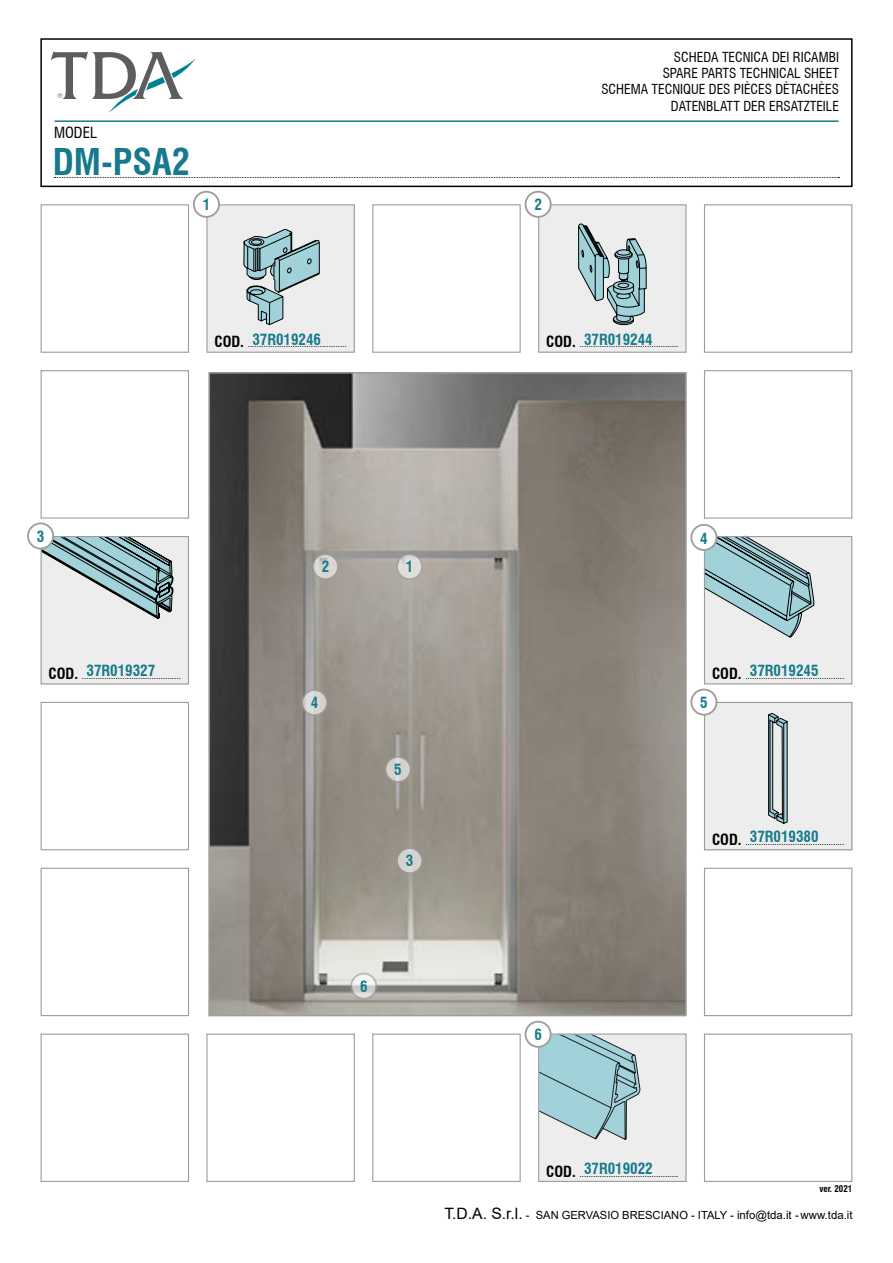
<style>
.page{position:relative;width:893px;height:1263px;background:#fff}
.page>*{position:absolute;margin:0;border:0;box-sizing:border-box;transform-origin:0 0}
.t1{font:700 condensed 36px "Swiss 721 BT";color:#177a8c}
.t2{font:700 condensed 15px "Swiss 721 BT";color:#177a8c}
.t3{font:condensed 15px "Swiss 721 BT";color:#000}
.t4{font:condensed 13.5px/16.2px "Swiss 721 BT";color:#000;text-align:right}
.t5{font:11.1px "Arial";color:#000}
.t6{font:condensed 9px "Swiss 721 BT";color:#000}
.t7{font:700 condensed 9px "Swiss 721 BT";color:#000}
.t8{font:7.2px "Montserrat";color:#5d5d5d}
.s1{font-weight:700;font-size:15px}
.s2{font-size:15.6px}
.s3{font-size:11.4px}
</style>
<div class="page">
<div style="left:40px;top:536px;width:149px;height:149px;background:#ededed"></div>
<div style="left:206px;top:204px;width:149px;height:149px;background:#ededed"></div>
<div style="left:538px;top:204px;width:149px;height:149px;background:#ededed"></div>
<div style="left:538px;top:1033px;width:149px;height:149px;background:#ededed"></div>
<div style="left:704px;top:536px;width:149px;height:148px;background:#ededed"></div>
<div style="left:704px;top:702px;width:149px;height:149px;background:#ededed"></div>
<svg style="left:578px;top:223px;width:68px;height:103px"></svg>
<svg style="left:706px;top:538px;width:108px;height:100px"></svg>
<svg style="left:540px;top:1035px;width:100px;height:105px"></svg>
<svg style="left:243px;top:229px;width:77px;height:96px"></svg>
<svg style="left:43px;top:538px;width:130px;height:81px"></svg>
<img style="left:211px;top:375px;width:473px;height:638px">
<svg style="left:768px;top:713px;width:20px;height:111px"></svg>
<div style="left:40px;top:38px;width:813px;height:149px;border:2px solid #000"></div>
<div style="left:704px;top:204px;width:148px;height:149px;border:1px solid #9d9d9d"></div>
<div style="left:41px;top:204px;width:148px;height:149px;border:1px solid #9d9d9d"></div>
<div style="left:41px;top:370px;width:148px;height:149px;border:1px solid #9d9d9d"></div>
<div style="left:206px;top:204px;width:149px;height:149px;border:1px solid #9d9d9d"></div>
<div style="left:372px;top:204px;width:149px;height:149px;border:1px solid #9d9d9d"></div>
<div style="left:538px;top:204px;width:149px;height:149px;border:1px solid #9d9d9d"></div>
<div style="left:704px;top:1033px;width:148px;height:149px;border:1px solid #9d9d9d"></div>
<div style="left:41px;top:1033px;width:148px;height:149px;border:1px solid #9d9d9d"></div>
<div style="left:206px;top:1033px;width:149px;height:149px;border:1px solid #9d9d9d"></div>
<div style="left:372px;top:1033px;width:149px;height:149px;border:1px solid #9d9d9d"></div>
<div style="left:538px;top:1033px;width:149px;height:149px;border:1px solid #9d9d9d"></div>
<div style="left:41px;top:536px;width:148px;height:148px;border:1px solid #9d9d9d"></div>
<div style="left:41px;top:702px;width:148px;height:148px;border:1px solid #9d9d9d"></div>
<div style="left:41px;top:868px;width:148px;height:148px;border:1px solid #9d9d9d"></div>
<div style="left:704px;top:370px;width:148px;height:149px;border:1px solid #9d9d9d"></div>
<div style="left:704px;top:536px;width:148px;height:148px;border:1px solid #9d9d9d"></div>
<div style="left:704px;top:702px;width:148px;height:148px;border:1px solid #9d9d9d"></div>
<div style="left:704px;top:868px;width:148px;height:148px;border:1px solid #9d9d9d"></div>
<svg style="left:54px;top:177px;width:785px;height:1px"></svg>
<hr style="left:54px;top:120px;width:784px;height:2px;background:#177a8c">
<div style="left:208px;top:372px;width:479px;height:644px;border:2px solid #9d9d9d"></div>
<svg style="left:51px;top:52px;width:145px;height:61px"></svg>
<div style="left:28px;top:523px;width:25px;height:26px;background:#fff;border-radius:50%"></div>
<div style="left:27px;top:522px;width:27px;height:27px;border:2px solid #9d9d9d;border-radius:50%"></div>
<div style="left:525px;top:192px;width:26px;height:25px;background:#fff;border-radius:50%"></div>
<div style="left:525px;top:191px;width:27px;height:27px;border:2px solid #9d9d9d;border-radius:50%"></div>
<div style="left:194px;top:192px;width:25px;height:25px;background:#fff;border-radius:50%"></div>
<div style="left:193px;top:191px;width:27px;height:27px;border:2px solid #9d9d9d;border-radius:50%"></div>
<div style="left:691px;top:525px;width:25px;height:25px;background:#fff;border-radius:50%"></div>
<div style="left:690px;top:524px;width:27px;height:27px;border:2px solid #9d9d9d;border-radius:50%"></div>
<div style="left:691px;top:689px;width:25px;height:26px;background:#fff;border-radius:50%"></div>
<div style="left:690px;top:689px;width:27px;height:27px;border:2px solid #9d9d9d;border-radius:50%"></div>
<div style="left:525px;top:1022px;width:26px;height:25px;background:#fff;border-radius:50%"></div>
<div style="left:525px;top:1021px;width:27px;height:27px;border:2px solid #9d9d9d;border-radius:50%"></div>
<svg style="left:313px;top:554px;width:25px;height:25px"></svg>
<div style="left:312px;top:553px;width:27px;height:27px;border:2px solid #9d9d9d;border-radius:50%"></div>
<svg style="left:397px;top:554px;width:25px;height:25px"></svg>
<div style="left:396px;top:553px;width:27px;height:27px;border:2px solid #9d9d9d;border-radius:50%"></div>
<svg style="left:397px;top:848px;width:25px;height:25px"></svg>
<div style="left:396px;top:847px;width:27px;height:27px;border:2px solid #9d9d9d;border-radius:50%"></div>
<svg style="left:302px;top:690px;width:25px;height:25px"></svg>
<div style="left:301px;top:689px;width:27px;height:27px;border:2px solid #9d9d9d;border-radius:50%"></div>
<svg style="left:385px;top:757px;width:26px;height:25px"></svg>
<div style="left:384px;top:756px;width:27px;height:27px;border:2px solid #9d9d9d;border-radius:50%"></div>
<svg style="left:351px;top:973px;width:25px;height:26px"></svg>
<div style="left:350px;top:973px;width:27px;height:27px;border:2px solid #9d9d9d;border-radius:50%"></div>
<p class="t8" style="left:57px;top:91px;width:7px">®</p>
<h2 class="t3" style="left:54px;top:124px;width:45px">MODEL</h2>
<h1 class="t1" style="left:53px;top:141px;width:139px">DM-PSA2</h1>
<h2 class="t2" style="left:203px;top:196px;width:9px">1</h2>
<h2 class="t2" style="left:534px;top:196px;width:9px">2</h2>
<h3 class="t4" style="left:601px;top:49px;width:239px">SCHEDA TECNICA DEI RICAMBI<br>SPARE PARTS TECHNICAL SHEET<br>SCHEMA TECNIQUE DES PIÈCES DÈTACHÈES<br>DATENBLATT DER ERSATZTEILE</h3>
<h2 class="t2" style="left:252px;top:330px;width:70px">37R019246</h2>
<h2 class="t2" style="left:584px;top:330px;width:70px">37R019244</h2>
<p class="t6" style="left:214px;top:339px;width:134px"><span class="s1">COD.</span> ............................................</p>
<p class="t6" style="left:546px;top:339px;width:134px"><span class="s1">COD.</span> ............................................</p>
<h2 class="t2" style="left:37px;top:527px;width:9px">3</h2>
<h2 class="t2" style="left:700px;top:529px;width:9px">4</h2>
<h2 class="t2" style="left:322px;top:558px;width:9px">2</h2>
<h2 class="t2" style="left:406px;top:558px;width:9px">1</h2>
<h2 class="t2" style="left:87px;top:662px;width:70px">37R019327</h2>
<p class="t6" style="left:49px;top:670px;width:134px"><span class="s1">COD.</span> ............................................</p>
<h2 class="t2" style="left:750px;top:662px;width:70px">37R019245</h2>
<p class="t6" style="left:712px;top:670px;width:134px"><span class="s1">COD.</span> ............................................</p>
<h2 class="t2" style="left:311px;top:694px;width:9px">4</h2>
<h2 class="t2" style="left:700px;top:694px;width:9px">5</h2>
<h2 class="t2" style="left:394px;top:761px;width:9px">5</h2>
<h2 class="t2" style="left:750px;top:828px;width:70px">37R019380</h2>
<p class="t6" style="left:712px;top:836px;width:134px"><span class="s1">COD.</span> ............................................</p>
<h2 class="t2" style="left:406px;top:852px;width:9px">3</h2>
<h2 class="t2" style="left:360px;top:977px;width:9px">6</h2>
<h2 class="t2" style="left:534px;top:1025px;width:9px">6</h2>
<h2 class="t2" style="left:584px;top:1159px;width:70px">37R019022</h2>
<p class="t6" style="left:546px;top:1168px;width:134px"><span class="s1">COD.</span> ............................................</p>
<p class="t7" style="left:819px;top:1183px;width:34px">ver. 2021</p>
<p class="t5" style="left:444px;top:1207px;width:410px"><span class="s2">T.D.A. S.r.l.</span> - SAN GERVASIO BRESCIANO - ITALY - <span class="s3">info@tda.it - www.tda.it</span></p>
</div>
